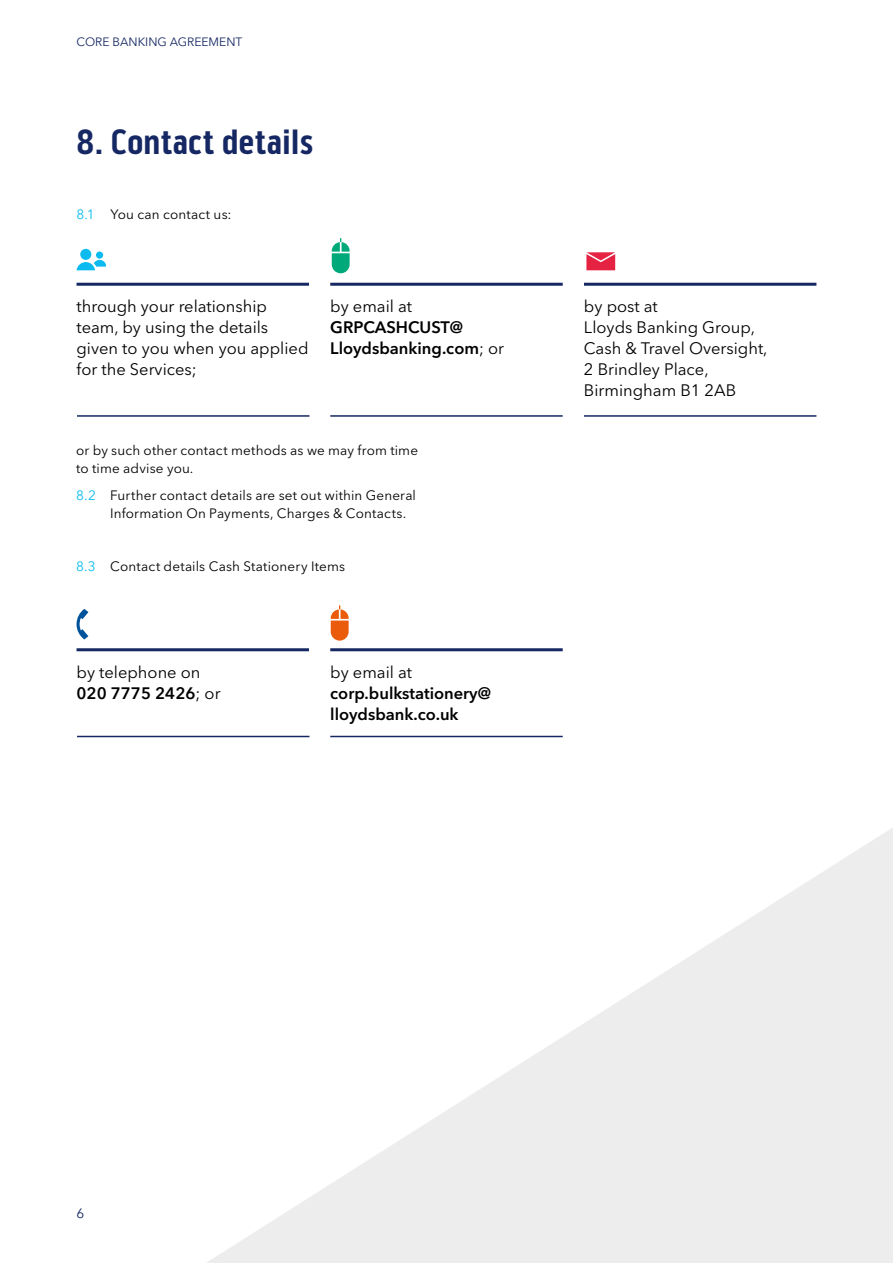
<style>
.page{position:relative;width:893px;height:1263px;background:#fff}
.page>*{position:absolute;margin:0;border:0;box-sizing:border-box;transform-origin:0 0}
.t1{font:700 36px "Bo S Pill Gothic";letter-spacing:-.005em;color:#162863}
.t2{font:16.5px/21px "Avenir Next LT Pro";color:#000}
.t3{font:600 16.5px/21px "Avenir Next LT Pro";color:#000}
.t4{font:13.5px/18px "Avenir Next LT Pro";letter-spacing:.01em;color:#000}
.t5{font:13.5px "Avenir Next LT Pro";color:#162863}
.t6{font:12px "Avenir Next LT Pro";color:#162863}
.s1{color:#0bbbef}
.s2{font-weight:400}
.s3{font-weight:600}
</style>
<div class="page">
<svg style="left:207px;top:828px;width:685px;height:435px;fill:#eee"></svg>
<svg style="left:892px;top:828px;width:1px;height:435px"></svg>
<svg style="left:332px;top:238px;width:18px;height:35px"></svg>
<hr style="left:330px;top:283px;width:233px;height:3px;background:#162863">
<hr style="left:584px;top:283px;width:232px;height:3px;background:#162863">
<hr style="left:330px;top:415px;width:233px;height:2px;background:#162863">
<hr style="left:584px;top:415px;width:232px;height:2px;background:#162863">
<svg style="left:586px;top:252px;width:29px;height:18px"></svg>
<hr style="left:77px;top:283px;width:232px;height:3px;background:#162863">
<hr style="left:77px;top:415px;width:232px;height:2px;background:#162863">
<div style="left:96px;top:251px;width:7px;height:8px;background:#0bbbef;border-radius:50%"></div>
<div style="left:80px;top:249px;width:11px;height:11px;background:#0bbbef;border-radius:50%"></div>
<svg style="left:77px;top:260px;width:28px;height:10px"></svg>
<hr style="left:330px;top:648px;width:233px;height:3px;background:#162863">
<hr style="left:330px;top:736px;width:233px;height:1px;background:#162863">
<hr style="left:77px;top:648px;width:232px;height:3px;background:#162863">
<hr style="left:77px;top:736px;width:232px;height:1px;background:#162863">
<svg style="left:77px;top:609px;width:11px;height:30px"></svg>
<svg style="left:331px;top:605px;width:18px;height:36px"></svg>
<p class="t6" style="left:77px;top:35px;width:167px">CORE BANKING AGREEMENT</p>
<h1 class="t1" style="left:77px;top:121px;width:239px">8. Contact details</h1>
<p class="t4" style="left:77px;top:205px;width:157px"><span class="s1">8.1</span> You can contact us:</p>
<p class="t2" style="left:77px;top:296px;width:233px">through your relationship team, by using the details given to you when you applied for the Services;</p>
<p class="t2" style="left:330px;top:296px;width:83px">by email at</p>
<p class="t3" style="left:330px;top:317px;width:175px">GRPCASHCUST@<br>Lloydsbanking.com<span class="s2">; or</span></p>
<p class="t4" style="left:76px;top:441px;width:343px">or by such other contact methods as we may from time to time advise you.</p>
<p class="t4" style="left:110px;top:486px;width:307px;text-indent:-34px"><span class="s1">8.2</span> Further contact details are set out within General<br>Information On Payments, Charges &amp; Contacts.</p>
<p class="t4" style="left:76px;top:557px;width:270px"><span class="s1">8.3</span> Contact details Cash Stationery Items</p>
<p class="t2" style="left:77px;top:661px;width:146px">by telephone on<br><span class="s3">020 7775 2426</span>; or</p>
<p class="t2" style="left:330px;top:661px;width:83px">by email at</p>
<p class="t3" style="left:330px;top:682px;width:162px">corp.bulkstationery@ lloydsbank.co.uk</p>
<p class="t2" style="left:584px;top:296px;width:185px">by post at<br>Lloyds Banking Group,<br>Cash &amp; Travel Oversight,<br>2 Brindley Place,<br>Birmingham B1 2AB</p>
<p class="t5" style="left:77px;top:1205px;width:9px">6</p>
</div>
